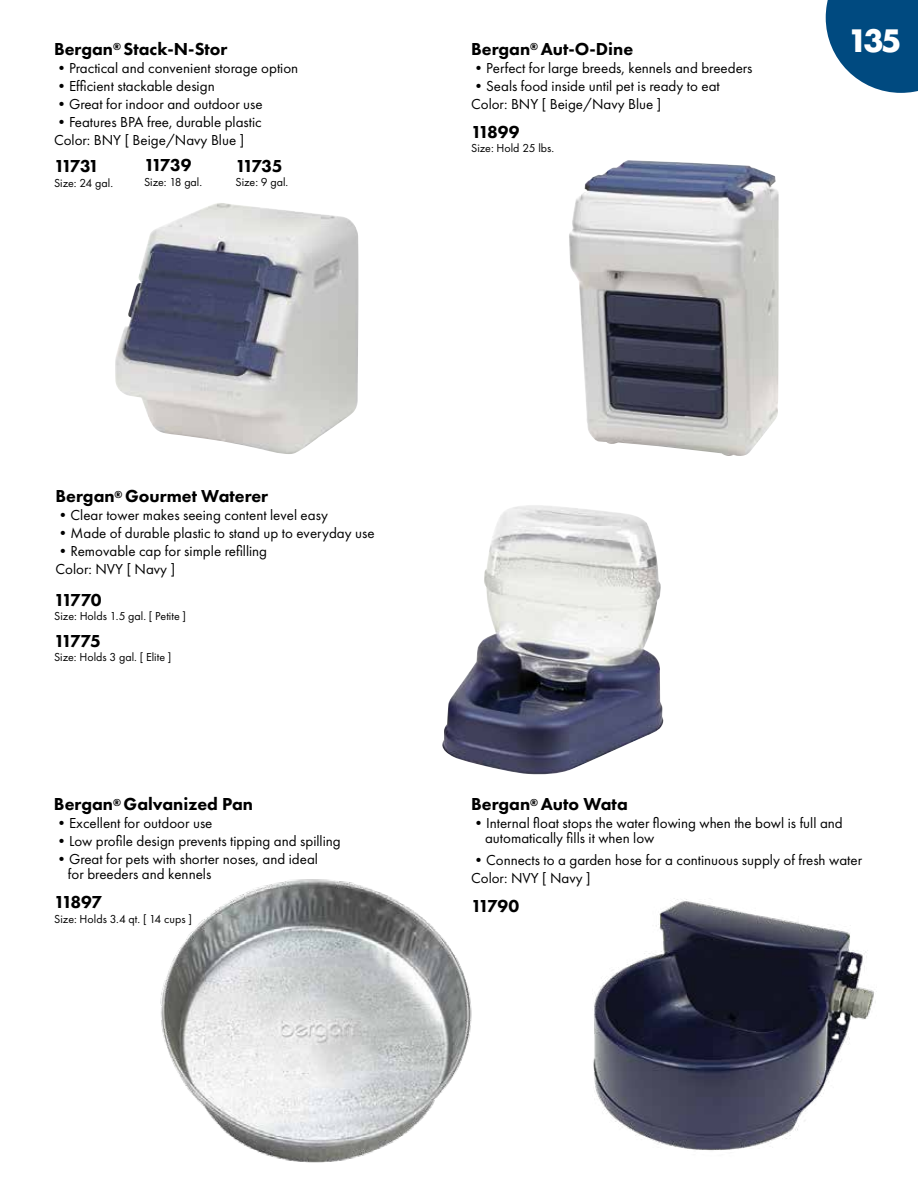
<style>
.page{position:relative;width:918px;height:1188px;background:#fff}
.page>*{position:absolute;margin:0;border:0;box-sizing:border-box;transform-origin:0 0}
.t1{font:700 30px "Futura";color:#fff}
.t2{font:800 18px "Futura PT";color:#000}
.t3{font:15px/18px "Futura PT";color:#000}
.t4{font:12px "Futura PT";color:#000}
</style>
<div class="page">
<img style="left:569px;top:160px;width:210px;height:296px">
<img style="left:160px;top:879px;width:312px;height:284px">
<img style="left:593px;top:898px;width:283px;height:253px">
<img style="left:115px;top:203px;width:244px;height:251px">
<img style="left:442px;top:505px;width:222px;height:270px">
<svg style="left:826px;top:0;width:92px;height:93px;background:#256492"></svg>
<p class="t2" style="left:54px;top:37px;width:175px">Bergan<sup>®</sup> Stack-N-Stor</p>
<p class="t3" style="left:54px;top:59px;width:246px">•Practical and convenient storage option</p>
<p class="t3" style="left:54px;top:77px;width:162px">•Efficient stackable design</p>
<p class="t3" style="left:54px;top:95px;width:210px">•Great for indoor and outdoor use</p>
<p class="t3" style="left:54px;top:113px;width:209px">•Features BPA free, durable plastic<br>Color: BNY [ Beige/Navy Blue ]</p>
<p class="t2" style="left:54px;top:155px;width:47px">11731</p>
<p class="t4" style="left:54px;top:176px;width:61px">Size: 24 gal.</p>
<p class="t2" style="left:144px;top:154px;width:49px">11739</p>
<p class="t4" style="left:144px;top:175px;width:60px">Size: 18 gal.</p>
<p class="t2" style="left:236px;top:154px;width:49px">11735</p>
<p class="t4" style="left:236px;top:175px;width:54px">Size: 9 gal.</p>
<p class="t2" style="left:471px;top:37px;width:164px">Bergan<sup>®</sup> Aut-O-Dine</p>
<p class="t3" style="left:471px;top:59px;width:283px">•Perfect for large breeds, kennels and breeders</p>
<p class="t3" style="left:471px;top:77px;width:250px">•Seals food inside until pet is ready to eat<br>Color: BNY [ Beige/Navy Blue ]</p>
<p class="t2" style="left:471px;top:121px;width:50px">11899</p>
<p class="t4" style="left:471px;top:141px;width:85px">Size: Hold 25 lbs.</p>
<h1 class="t1" style="left:848px;top:19px;width:55px">135</h1>
<p class="t2" style="left:56px;top:485px;width:214px">Bergan<sup>®</sup> Gourmet Waterer</p>
<p class="t3" style="left:56px;top:506px;width:274px">•Clear tower makes seeing content level easy</p>
<p class="t3" style="left:56px;top:524px;width:321px">•Made of durable plastic to stand up to everyday use</p>
<p class="t3" style="left:56px;top:542px;width:213px">•Removable cap for simple refilling<br>Color: NVY [ Navy ]</p>
<p class="t2" style="left:54px;top:588px;width:49px">11770</p>
<p class="t4" style="left:54px;top:609px;width:133px">Size: Holds 1.5 gal. [ Petite ]</p>
<p class="t2" style="left:54px;top:629px;width:48px">11775</p>
<p class="t4" style="left:54px;top:650px;width:119px">Size: Holds 3 gal. [ Elite ]</p>
<p class="t2" style="left:54px;top:793px;width:201px">Bergan<sup>®</sup> Galvanized Pan</p>
<p class="t3" style="left:54px;top:814px;width:160px">•Excellent for outdoor use</p>
<p class="t3" style="left:54px;top:832px;width:288px">•Low profile design prevents tipping and spilling</p>
<p class="t3" style="left:68px;top:852px;width:252px;line-height:15px;text-indent:-14px">•Great for pets with shorter noses, and ideal for breeders and kennels</p>
<p class="t2" style="left:54px;top:891px;width:50px">11897</p>
<p class="t4" style="left:54px;top:911px;width:139px">Size: Holds 3.4 qt. [ 14 cups ]</p>
<p class="t2" style="left:471px;top:793px;width:158px">Bergan<sup>®</sup> Auto Wata</p>
<p class="t3" style="left:485px;top:816px;width:359px;line-height:15px;text-indent:-14px">•Internal float stops the water flowing when the bowl is full and automatically fills it when low</p>
<p class="t3" style="left:471px;top:851px;width:393px">•Connects to a garden hose for a continuous supply of fresh water<br>Color: NVY [ Navy ]</p>
<p class="t2" style="left:471px;top:895px;width:50px">11790</p>
</div>
